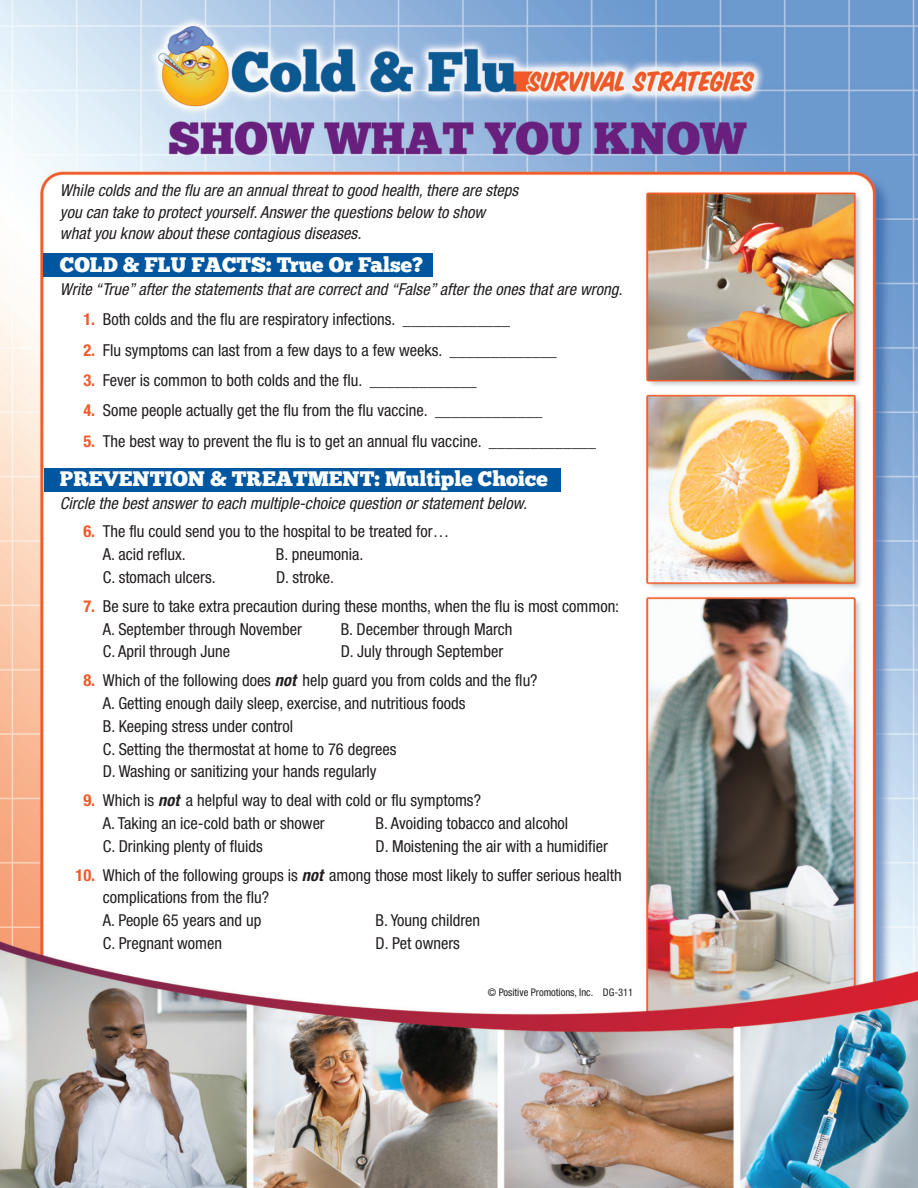
<style>
.page{position:relative;width:918px;height:1188px;background:#fff}
.page>*{position:absolute;margin:0;border:0;box-sizing:border-box;transform-origin:0 0}
.t1{font:21px "Chunk Five";color:#fff}
.t2{font:condensed 16.5px/22.8px "Helvetica Neue";color:#231f20}
.t3{font:italic condensed 16.5px/21.3px "Helvetica Neue";color:#231f20}
.t4{font:condensed 10.5px "Helvetica Neue";color:#231f20}
.s1{font-weight:700;color:#f1592a}
.s2{font-weight:700;font-style:italic}
</style>
<div class="page">
<img style="left:0;top:0;width:918px;height:1188px">
<div style="left:44px;top:254px;width:389px;height:23px;background:#01579f"></div>
<div style="left:44px;top:468px;width:516px;height:23px;background:#01579f"></div>
<p class="t3" style="left:60px;top:181px;width:463px">While colds and the flu are an annualthreat to good health,there are steps you can take to protect yourself.Answerthe questions below to show what you know about these contagious diseases.</p>
<p class="t1" style="left:60px;top:258px;width:365px">COLD &amp; FLU FACTS: True Or False?</p>
<p class="t3" style="left:60px;top:280px;width:567px">Write “True”afterthe statements that are correct and “False”afterthe ones that are wrong.</p>
<p class="t2" style="left:83px;top:310px;width:428px"><span class="s1">1.</span> Both colds and the flu are respiratory infections. _____________</p>
<p class="t2" style="left:83px;top:340px;width:475px"><span class="s1">2.</span> Flu symptoms can last from a few days to a few weeks. _____________</p>
<p class="t2" style="left:83px;top:370px;width:395px"><span class="s1">3.</span> Fever is common to both colds and the flu. _____________</p>
<p class="t2" style="left:83px;top:400px;width:460px"><span class="s1">4.</span> Some people actually get the flu from the flu vaccine. _____________</p>
<p class="t2" style="left:83px;top:431px;width:514px"><span class="s1">5.</span> The best way to prevent the flu is to get an annual flu vaccine. _____________</p>
<p class="t1" style="left:60px;top:471px;width:489px">PREVENTION &amp; TREATMENT: Multiple Choice</p>
<p class="t3" style="left:60px;top:494px;width:472px">Circle the best answerto each multiple-choice question orstatement below.</p>
<p class="t2" style="left:103px;top:522px;width:348px;text-indent:-19px"><span class="s1">6.</span> The flu could send you to the hospital to be treated for…<br>A. acid reflux.</p>
<p class="t2" style="left:276px;top:544px;width:89px">B. pneumonia.</p>
<p class="t2" style="left:103px;top:567px;width:114px">C. stomach ulcers.</p>
<p class="t2" style="left:276px;top:567px;width:60px">D. stroke.</p>
<p class="t2" style="left:103px;top:596px;width:518px;text-indent:-19px"><span class="s1">7.</span> Be sure to take extra precaution during these months, when the flu is most common:<br>A. September through November</p>
<p class="t2" style="left:341px;top:619px;width:173px">B. December through March</p>
<p class="t2" style="left:103px;top:642px;width:129px">C. April through June</p>
<p class="t2" style="left:341px;top:642px;width:164px">D. July through September</p>
<p class="t2" style="left:103px;top:670px;width:436px;text-indent:-19px"><span class="s1">8.</span> Which of the following does <span class="s2">not</span> help guard you from colds and the flu?<br>A. Getting enough daily sleep, exercise, and nutritious foods<br>B. Keeping stress under control<br>C. Setting the thermostat at home to 76 degrees<br>D. Washing or sanitizing your hands regularly</p>
<p class="t2" style="left:103px;top:790px;width:380px;text-indent:-19px"><span class="s1">9.</span> Which is <span class="s2">not</span> a helpful way to deal with cold or flu symptoms?<br>A. Taking an ice-cold bath or shower</p>
<p class="t2" style="left:376px;top:813px;width:194px">B. Avoiding tobacco and alcohol</p>
<p class="t2" style="left:103px;top:836px;width:162px">C. Drinking plenty of fluids</p>
<p class="t2" style="left:376px;top:836px;width:234px">D. Moistening the air with a humidifier</p>
<p class="t2" style="left:103px;top:865px;width:520px;text-indent:-27px"><span class="s1">10.</span> Which of the following groups is <span class="s2">not</span> among those most likely to suffer serious health complications from the flu?<br>A. People 65 years and up</p>
<p class="t2" style="left:376px;top:910px;width:106px">B. Young children</p>
<p class="t2" style="left:103px;top:933px;width:121px">C. Pregnant women</p>
<p class="t2" style="left:376px;top:933px;width:86px">D. Pet owners</p>
<p class="t4" style="left:488px;top:989px;width:147px">© Positive Promotions, Inc. DG-311</p>
</div>
